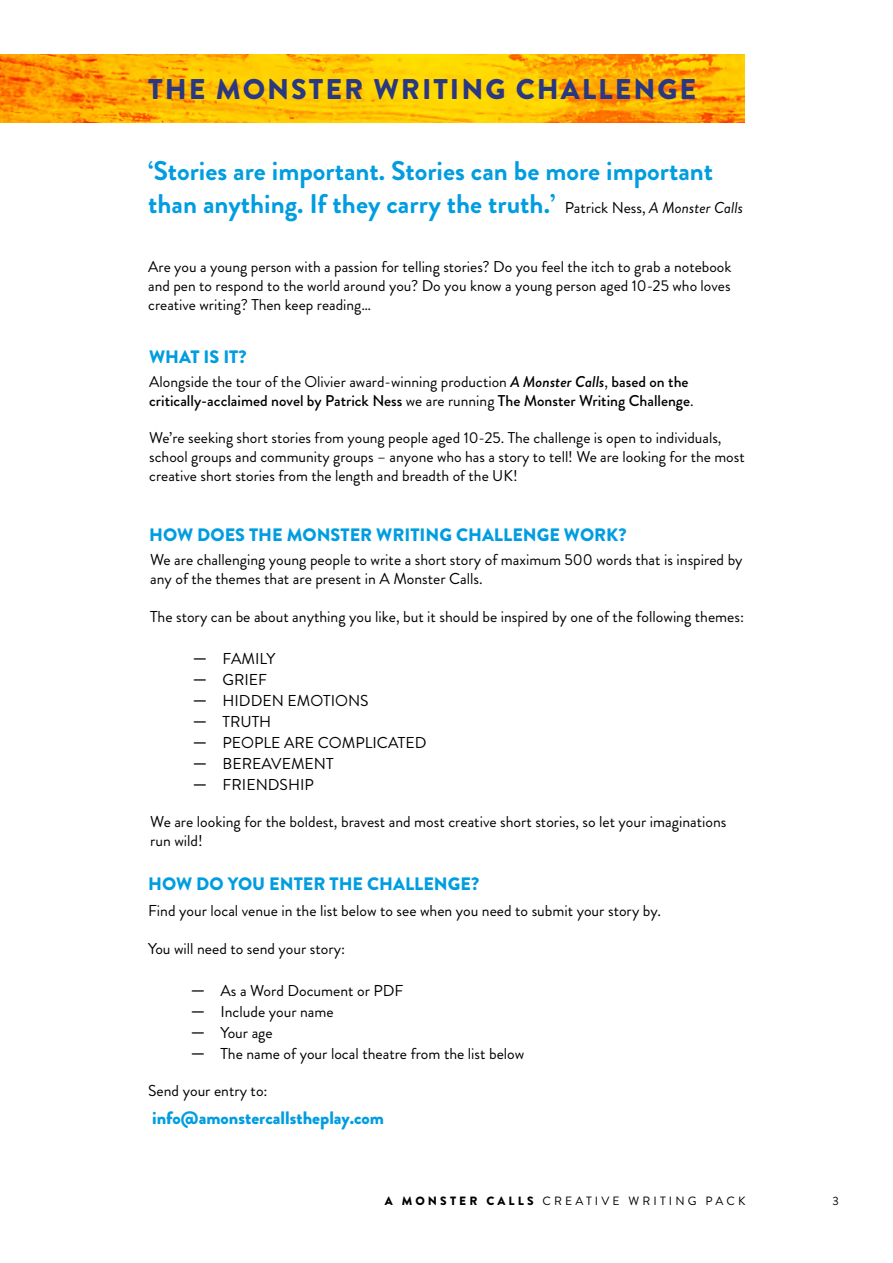
<style>
.page{position:relative;width:893px;height:1263px;background:#fff}
.page>*{position:absolute;margin:0;border:0;box-sizing:border-box;transform-origin:0 0}
.t1{font:900 28.5px "Brandon Grotesque";letter-spacing:.07em;color:#293881}
.t2{font:700 27px/32.4px "Brandon Grotesque";color:#009de0}
.t3{font:900 18px "Brandon Grotesque";color:#009de0}
.t4{font:15.75px/21px "Brandon Grotesque";color:#000}
.t5{font:15.6px/18.8px "Brandon Grotesque";color:#000;text-align:justify}
.t6{font:500 15.6px/18.8px "Brandon Grotesque";color:#000}
.t7{font:12px "Brandon Grotesque";letter-spacing:.26em;color:#000}
.t8{font:12px "Brandon Grotesque";color:#020203}
.s1{font-weight:400;font-size:15.75px;color:#000}
.s2{font-weight:400;font-style:italic;font-size:15.75px;color:#000}
.s3{font-weight:400}
.s4{font-style:italic}
.s5{font-family:"Calibri"}
.s6{font-weight:900}
</style>
<div class="page">
<img style="left:0;top:54px;width:745px;height:68px">
<h1 class="t1" style="left:148px;top:69px;width:550px">THE MONSTER WRITING CHALLENGE</h1>
<h2 class="t2" style="left:148px;top:155px;width:596px">‘Stories are important. Stories can be more important than anything. If they carry the truth.’ <span class="s1">Patrick Ness,</span> <span class="s2">A Monster Calls</span></h2>
<p class="t5" style="left:148px;top:258px;width:585px">Are you a young person with a passion for telling stories? Do you feel the itch to grab a notebook and pen to respond to the world around you? Do you know a young person aged 10-25 who loves creative writing? Then keep reading…</p>
<p class="t3" style="left:149px;top:344px;width:99px">WHAT IS IT?</p>
<p class="t6" style="left:149px;top:373px;width:546px"><span class="s3">Alongside the tour of the Olivier award-winning production</span> <span class="s4">A Monster Calls</span><span class="s3">,</span> based on the critically-acclaimed novel by Patrick Ness <span class="s3">we are running</span> The Monster Writing Challenge<span class="s3">.</span></p>
<p class="t5" style="left:149px;top:429px;width:597px;text-align:left">We’re seeking short stories from young people aged 10-25. The challenge is open to individuals, school groups and community groups – anyone who has a story to tell! We are looking for the most creative short stories from the length and breadth of the UK!</p>
<p class="t3" style="left:149px;top:522px;width:479px">HOW DOES THE MONSTER WRITING CHALLENGE WORK?</p>
<p class="t4" style="left:150px;top:550px;width:594px;line-height:18.9px">We are challenging young people to write a short story of maximum 500 words that is inspired by any of the themes that are present in A Monster Calls.</p>
<p class="t4" style="left:150px;top:606px;width:595px">The story can be about anything you like, but it should be inspired by one of the following themes:</p>
<p class="t4" style="left:193px;top:648px;width:235px"><span class="s5">͹</span> FAMILY<br><span class="s5">͹</span> GRIEF<br><span class="s5">͹</span> HIDDEN EMOTIONS<br><span class="s5">͹</span> TRUTH<br><span class="s5">͹</span> PEOPLE ARE COMPLICATED <span class="s5">͹</span> BEREAVEMENT<br><span class="s5">͹</span> FRIENDSHIP</p>
<p class="t4" style="left:150px;top:813px;width:578px;line-height:18.9px">We are looking for the boldest, bravest and most creative short stories, so let your imaginations run wild!</p>
<p class="t3" style="left:148px;top:871px;width:333px">HOW DO YOU ENTER THE CHALLENGE?</p>
<p class="t4" style="left:148px;top:900px;width:514px">Find your local venue in the list below to see when you need to submit your story by.</p>
<p class="t4" style="left:148px;top:938px;width:199px">You will need to send your story:</p>
<p class="t4" style="left:191px;top:980px;width:335px"><span class="s5">͹</span> As a Word Document or PDF<br><span class="s5">͹</span> Include your name<br><span class="s5">͹</span> Your age<br><span class="s5">͹</span> The name of your local theatre from the list below</p>
<p class="t4" style="left:148px;top:1081px;width:121px">Send your entry to:</p>
<p class="t3" style="left:152px;top:1104px;width:233px">info@amonstercallstheplay.com</p>
<p class="t7" style="left:385px;top:1192px;width:362px"><span class="s6">A MONSTER CALLS</span> CREATIVE WRITING PACK</p>
<p class="t8" style="left:833px;top:1192px;width:8px">3</p>
</div>
